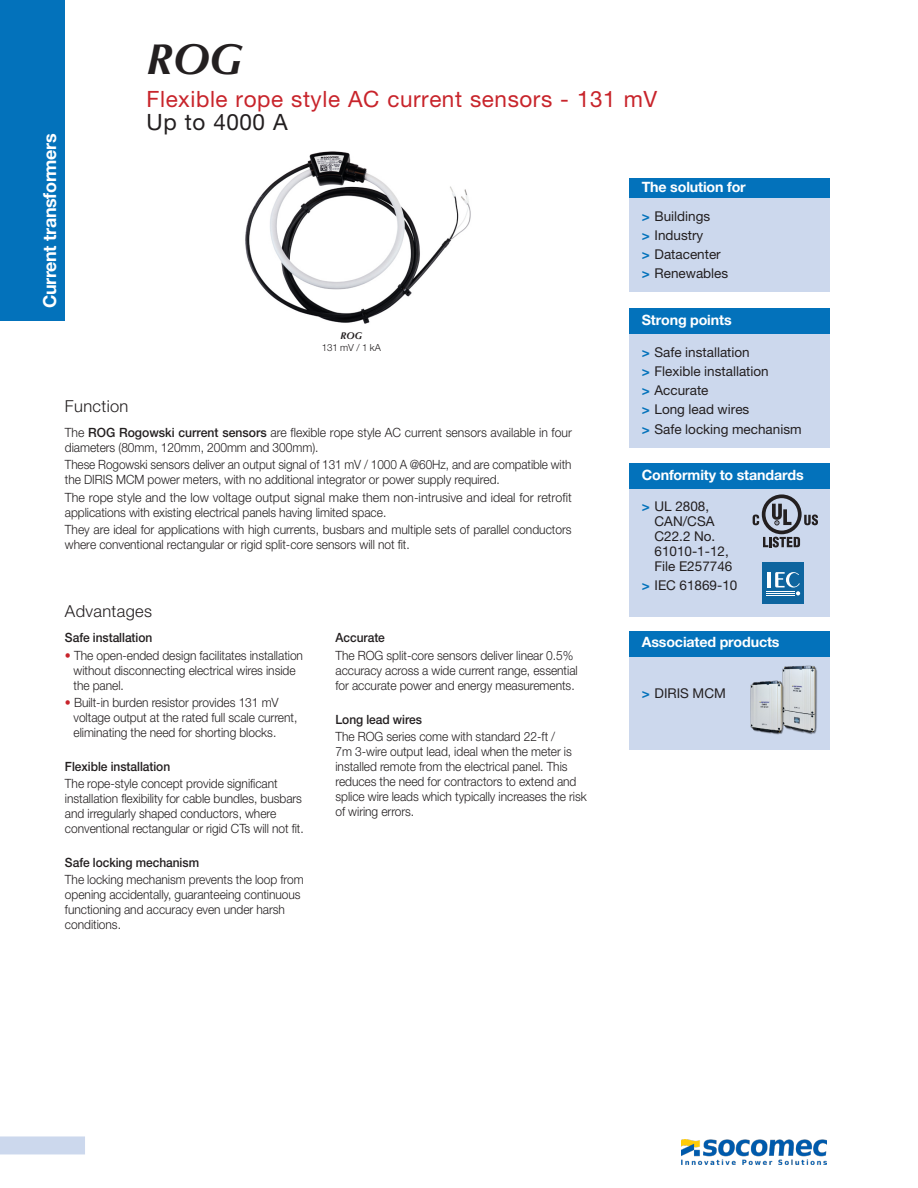
<style>
.page{position:relative;width:918px;height:1188px;background:#fff}
.page>*{position:absolute;margin:0;border:0;box-sizing:border-box;transform-origin:0 0}
.TITRE_page_1{font:italic 700 43.5px "Optima";color:#231f20}
.Sous_famille{font:22.5px "Helvetica Neue LT Std";letter-spacing:.025em;color:#c8242b}
.Sous_famille-2{font:22.5px "Helvetica Neue LT Std";letter-spacing:.025em;color:#231f20}
.texte_aplat_1ere_page_haut_gauche{font:700 18px "Helvetica Neue LT Std";letter-spacing:-.02em;color:#fff}
.sous_titre_1ere_page{font:300 16.5px "Helvetica Neue LT Std";letter-spacing:.02em;color:#231f20}
.navig_titre{font:700 14.25px "Helvetica Neue LT Std";letter-spacing:-.01em;color:#fff}
.t1{font:13.5px/15px "Helvetica Neue LT Std";color:#231f20}
.Texte_medium_8_5_pt{font:300 12.75px/15px "Helvetica Neue LT Std";letter-spacing:-.005em;color:#231f20;scale:.94 1}
.texte_light_8_5pt{font:300 12.75px/15px "Helvetica Neue LT Std";letter-spacing:-.005em;color:#231f20;scale:.93 1}
.texte_light_8_5pt-2{font:300 12.75px/15px "Helvetica Neue LT Std";letter-spacing:-.005em;color:#231f20;scale:.95 1}
.texte_light_8_5pt-3{font:300 12.75px/15px "Helvetica Neue LT Std";letter-spacing:-.005em;color:#231f20}
.texte_light_8_5pt-4{font:300 12.75px/15px "Helvetica Neue LT Std";letter-spacing:-.005em;color:#231f20;scale:.96 1}
.Texte_medium_8_5_pt-2{font:500 12.75px "Helvetica Neue LT Std";letter-spacing:-.005em;color:#231f20;scale:.94 1}
.Legende_PRODUIT{font:300 9.75px "Helvetica Neue LT Std";letter-spacing:-.01em;color:#231f20}
.Legende_PRODUIT-2{font:italic 700 9.75px "Optima";color:#231f20}
.s1{font-weight:700;color:#0372bb}
.s2{font-weight:500}
.s3{color:#c8242b}
</style>
<div class="page">
<div style="left:0;top:1136px;width:85px;height:18px;background:#ccd8ed"></div>
<img style="left:681px;top:1140px;width:146px;height:24px">
<div style="left:0;top:0;width:65px;height:320px;background:#0372bb"></div>
<div style="left:629px;top:334px;width:201px;height:113px;background:#ccd8ed"></div>
<div style="left:629px;top:309px;width:201px;height:25px;background:#0372bb"></div>
<div style="left:629px;top:198px;width:201px;height:94px;background:#ccd8ed"></div>
<div style="left:629px;top:179px;width:201px;height:19px;background:#0372bb"></div>
<div style="left:629px;top:489px;width:201px;height:128px;background:#ccd8ed"></div>
<div style="left:629px;top:464px;width:201px;height:25px;background:#0372bb"></div>
<svg style="left:753px;top:494px;width:65px;height:53px"></svg>
<div style="left:762px;top:562px;width:42px;height:42px;background:#0e659f"></div>
<svg style="left:767px;top:572px;width:33px;height:24px"></svg>
<div style="left:629px;top:656px;width:201px;height:94px;background:#ccd8ed"></div>
<div style="left:629px;top:631px;width:201px;height:25px;background:#0372bb"></div>
<img style="left:750px;top:665px;width:67px;height:70px">
<img style="left:245px;top:151px;width:226px;height:173px">
<p class="texte_aplat_1ere_page_haut_gauche" style="left:39px;top:308px;width:177px;rotate:-90deg">Current transformers</p>
<p class="TITRE_page_1" style="left:147px;top:33px;width:97px">ROG</p>
<p class="Sous_famille" style="left:147px;top:86px;width:512px">Flexible rope style AC current sensors - 131 mV</p>
<p class="Sous_famille-2" style="left:147px;top:109px;width:143px">Up to 4000 A</p>
<p class="navig_titre" style="left:642px;top:178px;width:106px">The solution for</p>
<p class="t1" style="left:642px;top:208px;width:70px"><span class="s1">&gt;</span> Buildings</p>
<p class="t1" style="left:642px;top:227px;width:63px"><span class="s1">&gt;</span> Industry</p>
<p class="t1" style="left:642px;top:247px;width:81px"><span class="s1">&gt;</span> Datacenter</p>
<p class="t1" style="left:642px;top:266px;width:88px"><span class="s1">&gt;</span> Renewables</p>
<p class="sous_titre_1ere_page" style="left:65px;top:397px;width:65px">Function</p>
<p class="Legende_PRODUIT-2" style="left:341px;top:330px;width:23px">ROG</p>
<p class="Legende_PRODUIT" style="left:322px;top:342px;width:60px">131 mV / 1 kA</p>
<p class="texte_light_8_5pt-4" style="left:65px;top:425px;width:530px">The <span class="s2">ROG Rogowski current sensors</span> are flexible rope style AC current sensors available in four diameters (80mm, 120mm, 200mm and 300mm).</p>
<p class="texte_light_8_5pt" style="left:65px;top:457px;width:546px">These Rogowski sensors deliver an output signal of 131 mV / 1000 A @60Hz, and are compatible with the DIRIS MCM power meters, with no additional integrator or power supply required.</p>
<p class="texte_light_8_5pt-3" style="left:65px;top:489px;width:508px">The rope style and the low voltage output signal make them non-intrusive and ideal for retrofit applications with existing electrical panels having limited space.</p>
<p class="texte_light_8_5pt-2" style="left:65px;top:521px;width:535px">They are ideal for applications with high currents, busbars and multiple sets of parallel conductors where conventional rectangular or rigid split-core sensors will not fit.</p>
<p class="sous_titre_1ere_page" style="left:65px;top:601px;width:89px">Advantages</p>
<p class="Texte_medium_8_5_pt-2" style="left:65px;top:630px;width:94px">Safe installation</p>
<p class="Texte_medium_8_5_pt" style="left:74px;top:647px;width:246px;text-indent:-9px"><span class="s3">•</span> The open-ended design facilitates installation without disconnecting electrical wires inside the panel.</p>
<p class="Texte_medium_8_5_pt" style="left:74px;top:694px;width:240px;text-indent:-9px"><span class="s3">•</span> Built-in burden resistor provides 131 mV voltage output at the rated full scale current, eliminating the need for shorting blocks.</p>
<p class="Texte_medium_8_5_pt-2" style="left:65px;top:759px;width:113px">Flexible installation</p>
<p class="Texte_medium_8_5_pt" style="left:65px;top:776px;width:256px">The rope-style concept provide significant installation flexibility for cable bundles, busbars and irregularly shaped conductors, where conventional rectangular or rigid CTs will not fit.</p>
<p class="Texte_medium_8_5_pt-2" style="left:65px;top:855px;width:144px">Safe locking mechanism</p>
<p class="Texte_medium_8_5_pt" style="left:65px;top:872px;width:256px">The locking mechanism prevents the loop from opening accidentally, guaranteeing continuous functioning and accuracy even under harsh conditions.</p>
<p class="Texte_medium_8_5_pt-2" style="left:335px;top:630px;width:54px">Accurate</p>
<p class="Texte_medium_8_5_pt" style="left:335px;top:647px;width:259px">The ROG split-core sensors deliver linear 0.5% accuracy across a wide current range, essential for accurate power and energy measurements.</p>
<p class="Texte_medium_8_5_pt-2" style="left:335px;top:712px;width:93px">Long lead wires</p>
<p class="Texte_medium_8_5_pt" style="left:335px;top:729px;width:269px">The ROG series come with standard 22-ft /<br>7m 3-wire output lead, ideal when the meter is installed remote from the electrical panel. This reduces the need for contractors to extend and splice wire leads which typically increases the risk of wiring errors.</p>
<p class="navig_titre" style="left:642px;top:311px;width:91px">Strong points</p>
<p class="t1" style="left:642px;top:344px;width:110px"><span class="s1">&gt;</span> Safe installation</p>
<p class="t1" style="left:642px;top:363px;width:129px"><span class="s1">&gt;</span> Flexible installation</p>
<p class="t1" style="left:642px;top:383px;width:68px"><span class="s1">&gt;</span> Accurate</p>
<p class="t1" style="left:642px;top:402px;width:109px"><span class="s1">&gt;</span> Long lead wires</p>
<p class="t1" style="left:642px;top:421px;width:161px"><span class="s1">&gt;</span> Safe locking mechanism</p>
<p class="navig_titre" style="left:642px;top:466px;width:163px">Conformity to standards</p>
<p class="t1" style="left:655px;top:499px;width:79px;text-indent:-13px"><span class="s1">&gt;</span> UL 2808,<br>CAN/CSA<br>C22.2 No.<br>61010-1-12,<br>File E257746</p>
<p class="t1" style="left:642px;top:578px;width:97px"><span class="s1">&gt;</span> IEC 61869-10</p>
<p class="navig_titre" style="left:642px;top:633px;width:139px">Associated products</p>
<p class="t1" style="left:642px;top:685px;width:86px"><span class="s1">&gt;</span> DIRIS MCM</p>
</div>
